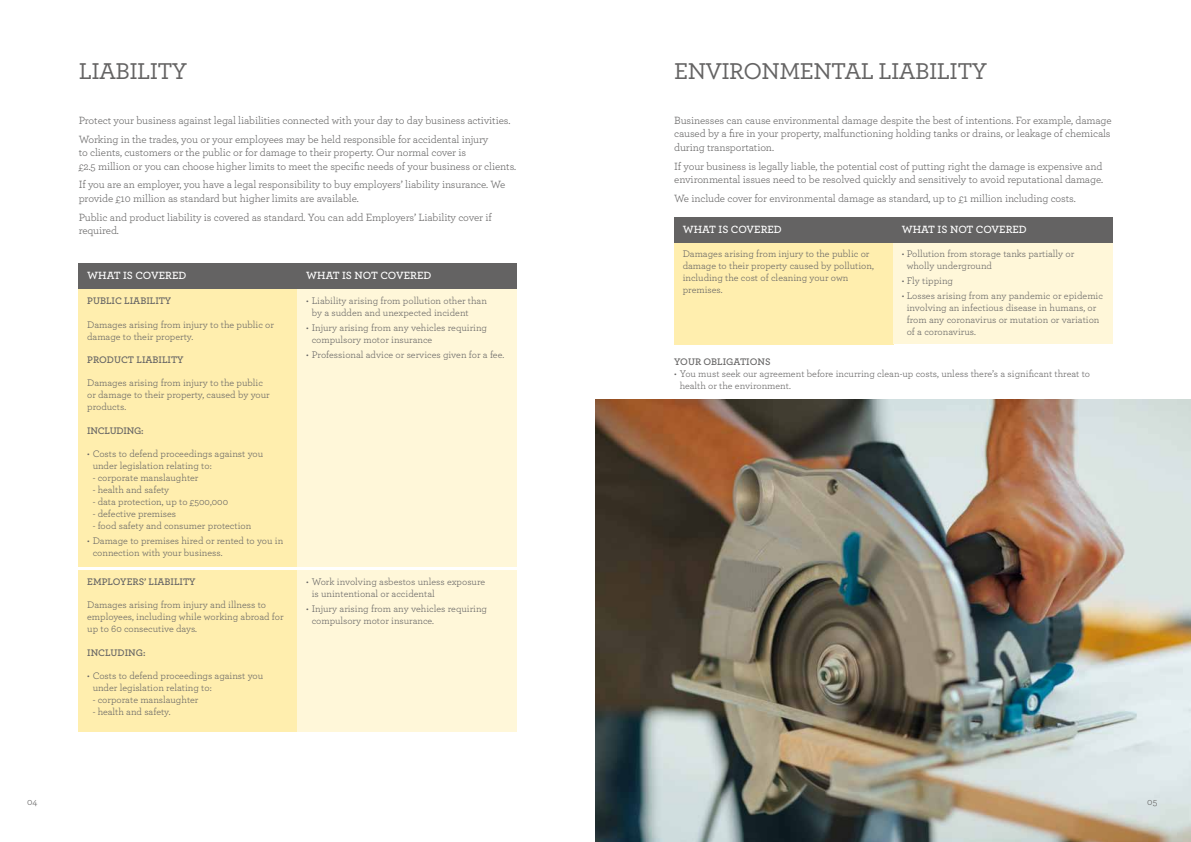
<style>
.page{position:relative;width:1191px;height:842px;background:#fff}
.page>*{position:absolute;margin:0;border:0;box-sizing:border-box;transform-origin:0 0}
.t1{font:500 24px "Archer";letter-spacing:-.025em;color:#646363}
.t2{font:11px/13.2px "Archer";letter-spacing:-.01em;color:#646363}
.t3{font:600 11px "Archer";color:#fff}
.t4{font:10px/12px "Archer";color:#646363}
.t5{font:600 10px "Archer";color:#646363}
.t6{font:600 10px "Archer";letter-spacing:-.02em;color:#646363}
</style>
<div class="page">
<img style="left:595px;top:400px;width:596px;height:442px">
<div style="left:79px;top:289px;width:219px;height:278px;background:#ffeeae"></div>
<div style="left:674px;top:242px;width:219px;height:102px;background:#ffeeae"></div>
<div style="left:298px;top:289px;width:219px;height:278px;background:#fff7d9"></div>
<div style="left:893px;top:242px;width:219px;height:102px;background:#fff7d9"></div>
<div style="left:79px;top:570px;width:219px;height:161px;background:#ffeeae"></div>
<div style="left:298px;top:570px;width:219px;height:161px;background:#fff7d9"></div>
<div style="left:79px;top:264px;width:219px;height:25px;background:#646363"></div>
<div style="left:298px;top:264px;width:219px;height:25px;background:#646363"></div>
<div style="left:674px;top:217px;width:219px;height:25px;background:#646363"></div>
<div style="left:893px;top:217px;width:219px;height:25px;background:#646363"></div>
<h1 class="t1" style="left:79px;top:54px;width:110px">LIABILITY</h1>
<h1 class="t1" style="left:674px;top:54px;width:314px">ENVIRONMENTAL LIABILITY</h1>
<p class="t2" style="left:79px;top:111px;width:433px;line-height:18.9px">Protect your business against legal liabilities connected with your day to day business activities.<br>Working in the trades, you or your employees may be held responsible for accidental injury</p>
<p class="t2" style="left:79px;top:146px;width:439px">to clients, customers or the public or for damage to their property. Our normal cover is<br>£2.5 million or you can choose higher limits to meet the specific needs of your business or clients.</p>
<p class="t2" style="left:79px;top:178px;width:428px">If you are an employer, you have a legal responsibility to buy employers’ liability insurance. We provide £10 million as standard but higher limits are available.</p>
<p class="t2" style="left:79px;top:210px;width:414px">Public and product liability is covered as standard. You can add Employers’ Liability cover if required.</p>
<p class="t2" style="left:674px;top:113px;width:439px;text-align:justify">Businesses can cause environmental damage despite the best of intentions. For example, damage caused by a fire in your property, malfunctioning holding tanks or drains, or leakage of chemicals during transportation.</p>
<p class="t2" style="left:674px;top:159px;width:430px">If your business is legally liable, the potential cost of putting right the damage is expensive and environmental issues need to be resolved quickly and sensitively to avoid reputational damage.</p>
<p class="t2" style="left:674px;top:191px;width:403px">We include cover for environmental damage as standard, up to £1 million including costs.</p>
<p class="t3" style="left:682px;top:221px;width:101px">WHAT IS COVERED</p>
<p class="t3" style="left:901px;top:221px;width:127px">WHAT IS NOT COVERED</p>
<p class="t3" style="left:87px;top:267px;width:101px">WHAT IS COVERED</p>
<p class="t3" style="left:306px;top:267px;width:127px">WHAT IS NOT COVERED</p>
<p class="t5" style="left:87px;top:293px;width:86px">PUBLIC LIABILITY</p>
<p class="t4" style="left:87px;top:318px;width:188px">Damages arising from injury to the public or damage to their property.</p>
<p class="t5" style="left:87px;top:352px;width:98px">PRODUCT LIABILITY</p>
<p class="t4" style="left:87px;top:376px;width:184px">Damages arising from injury to the public or damage to their property, caused by your products.</p>
<p class="t6" style="left:87px;top:423px;width:58px">INCLUDING:</p>
<p class="t4" style="left:93px;top:447px;width:172px;text-indent:-6px">• Costs to defend proceedings against you under legislation relating to:</p>
<p class="t4" style="left:93px;top:471px;width:107px">- corporate manslaughter</p>
<p class="t4" style="left:93px;top:483px;width:78px">- health and safety</p>
<p class="t4" style="left:93px;top:495px;width:137px">- data protection, up to £500,000</p>
<p class="t4" style="left:93px;top:507px;width:85px">- defective premises</p>
<p class="t4" style="left:93px;top:519px;width:160px">- food safety and consumer protection</p>
<p class="t4" style="left:93px;top:534px;width:192px;text-indent:-6px">• Damage to premises hired or rented to you in connection with your business.</p>
<p class="t5" style="left:87px;top:574px;width:110px">EMPLOYERS’ LIABILITY</p>
<p class="t4" style="left:87px;top:598px;width:198px">Damages arising from injury and illness to employees, including while working abroad for up to 60 consecutive days.</p>
<p class="t5" style="left:87px;top:645px;width:60px">INCLUDING:</p>
<p class="t4" style="left:93px;top:669px;width:172px;text-indent:-6px">• Costs to defend proceedings against you under legislation relating to:</p>
<p class="t4" style="left:93px;top:693px;width:107px">- corporate manslaughter</p>
<p class="t4" style="left:93px;top:705px;width:79px">- health and safety.</p>
<p class="t4" style="left:312px;top:294px;width:177px;text-indent:-6px">• Liability arising from pollution other than by a sudden and unexpected incident</p>
<p class="t4" style="left:312px;top:321px;width:177px;text-indent:-6px">• Injury arising from any vehicles requiring compulsory motor insurance</p>
<p class="t4" style="left:306px;top:348px;width:199px">• Professional advice or services given for a fee.</p>
<p class="t4" style="left:312px;top:575px;width:175px;text-indent:-6px">• Work involving asbestos unless exposure is unintentional or accidental</p>
<p class="t4" style="left:312px;top:602px;width:177px;text-indent:-6px">• Injury arising from any vehicles requiring compulsory motor insurance.</p>
<p class="t4" style="left:682px;top:248px;width:193px">Damages arising from injury to the public or damage to their property caused by pollution, including the cost of cleaning your own premises.</p>
<p class="t4" style="left:906px;top:248px;width:169px;text-indent:-5px">• Pollution from storage tanks partially or wholly underground</p>
<p class="t4" style="left:901px;top:274px;width:53px">• Fly tipping</p>
<p class="t4" style="left:906px;top:289px;width:198px;text-indent:-5px">• Losses arising from any pandemic or epidemic involving an infectious disease in humans, or from any coronavirus or mutation or variation of a coronavirus.</p>
<p class="t5" style="left:674px;top:354px;width:98px">YOUR OBLIGATIONS</p>
<p class="t4" style="left:679px;top:367px;width:412px;text-indent:-6px">• You must seek our agreement before incurring clean-up costs, unless there’s a significant threat to health or the environment.</p>
<p class="t4" style="left:27px;top:795px;width:12px">04</p>
<p class="t4" style="left:1147px;top:795px;width:12px">05</p>
</div>
